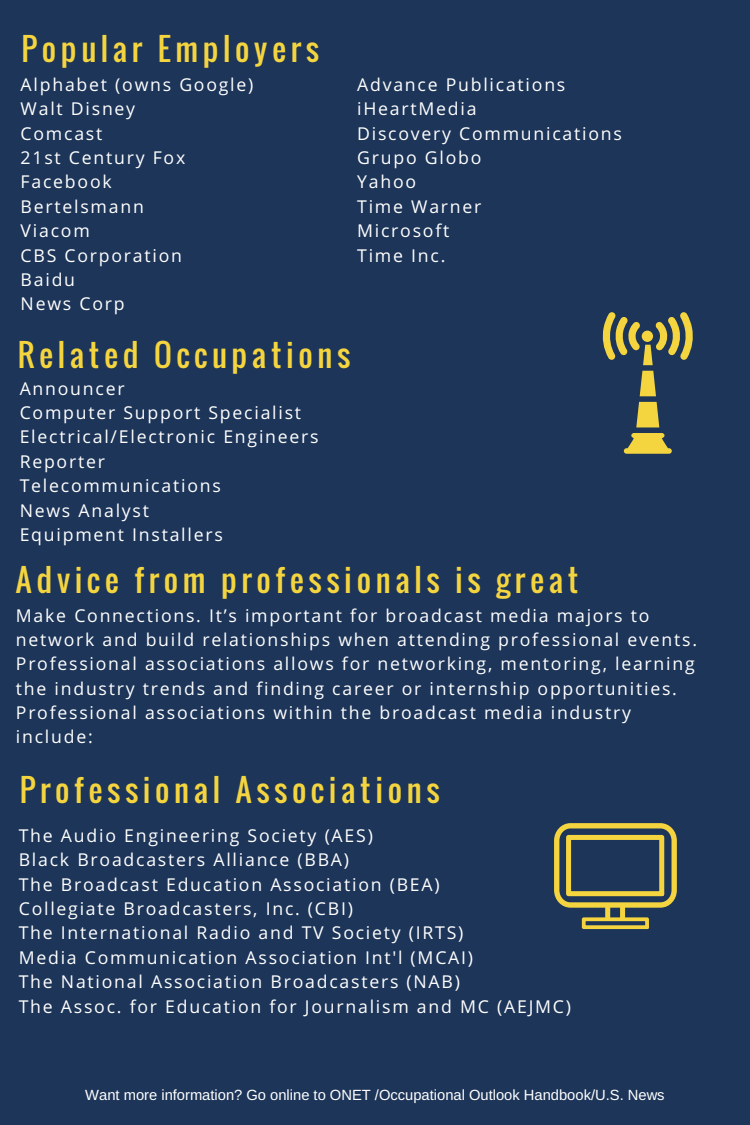
<style>
.page{position:relative;width:750px;height:1125px;background:#1d3559}
.page>*{position:absolute;margin:0;border:0;box-sizing:border-box;transform-origin:0 0}
.t1{font:31px "Oswald";letter-spacing:.15em;color:#f4d53f}
.t2{font:17.62px/24.4px "Open Sans";letter-spacing:.1em;color:#fff}
.t3{font:14.75px "Arimo";color:#fff}
</style>
<div class="page">
<svg style="left:603px;top:312px;width:90px;height:142px"></svg>
<svg style="left:554px;top:823px;width:123px;height:106px"></svg>
<h1 class="t1" style="left:22px;top:25px;width:299px">Popular Employers</h1>
<p class="t2" style="left:21px;top:72px;width:234px">Alphabet (owns Google)<br>Walt Disney<br>Comcast<br>21st Century Fox<br>Facebook<br>Bertelsmann<br>Viacom<br>CBS Corporation<br>Baidu<br>News Corp</p>
<p class="t2" style="left:357px;top:72px;width:266px">Advance Publications iHeartMedia<br>Discovery Communications<br>Grupo Globo<br>Yahoo<br>Time Warner<br>Microsoft<br>Time Inc.</p>
<h1 class="t1" style="left:18px;top:331px;width:334px">Related Occupations</h1>
<p class="t2" style="left:20px;top:376px;width:300px">Announcer<br>Computer Support Specialist<br>Electrical/Electronic Engineers<br>Reporter<br>Telecommunications<br>News Analyst<br>Equipment Installers</p>
<h1 class="t1" style="left:16px;top:556px;width:564px">Advice from professionals is great</h1>
<p class="t2" style="left:16px;top:603px;width:683px">Make Connections. It’s important for broadcast media majors to network and build relationships when attending professional events.<br>Professional associations allows for networking, mentoring, learning the industry trends and finding career or internship opportunities.<br>Professional associations within the broadcast media industry include:</p>
<h1 class="t1" style="left:20px;top:766px;width:422px">Professional Associations</h1>
<p class="t2" style="left:19px;top:823px;width:554px">The Audio Engineering Society (AES)<br>Black Broadcasters Alliance (BBA)<br>The Broadcast Education Association (BEA)<br>Collegiate Broadcasters, Inc. (CBI)<br>The International Radio and TV Society (IRTS)<br>Media Communication Association Int'l (MCAI)<br>The National Association Broadcasters (NAB)<br>The Assoc. for Education for Journalism and MC (AEJMC)</p>
<p class="t3" style="left:85px;top:1086px;width:581px">Want more information? Go online to ONET /Occupational Outlook Handbook/U.S. News</p>
</div>
